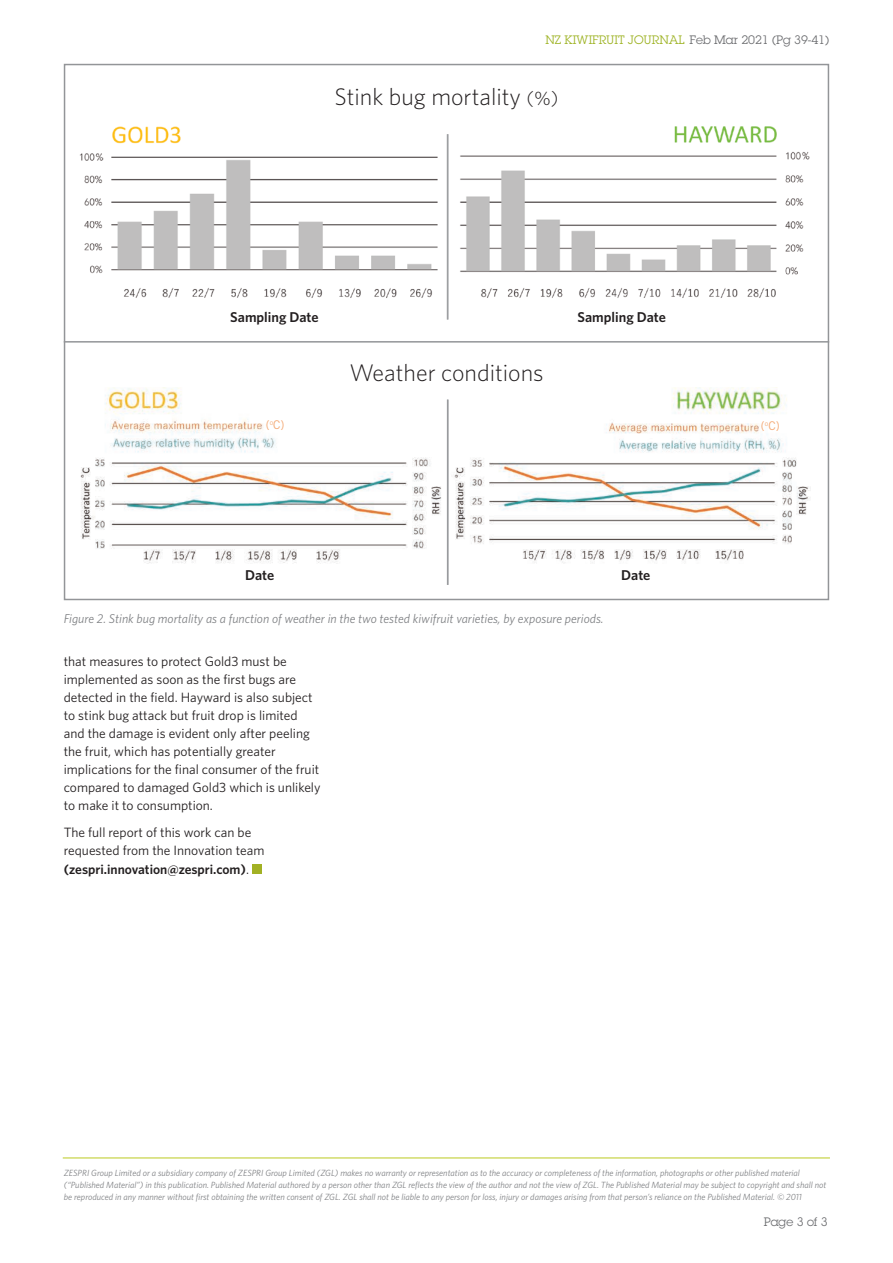
<style>
.page{position:relative;width:893px;height:1263px;background:#fff}
.page>*{position:absolute;margin:0;border:0;box-sizing:border-box;transform-origin:0 0}
.New___Photo_captions{font:300 24px "Whitney";color:#231f20}
.New___body_copy{font:600 14.25px "Whitney";color:#231f20}
.Body_copy{font:13.5px/18px "Whitney";color:#231f20}
.New___Photo_captions-2{font:italic 12.75px "Whitney";color:#808285}
.t1{font:12px "Lubalin Graph";letter-spacing:-.01em;color:#6c6d70}
.New___Photo_captions-3{font:12px "Trade Gothic LT Std";color:#f4ab78}
.New___Photo_captions-4{font:italic 9px/12px "Whitney";color:#808285}
.s1{color:#9eb325}
.s2{font-size:19.5px}
.s3{font-weight:600}
</style>
<div class="page">
<div style="left:252px;top:864px;width:10px;height:10px;background:#a2b124"></div>
<img style="left:80px;top:126px;width:730px;height:179px">
<img style="left:80px;top:387px;width:731px;height:177px">
<hr style="left:64px;top:341px;width:765px;height:2px;background:#939598">
<hr style="left:448px;top:399px;width:1px;height:186px;background:#939598">
<hr style="left:447px;top:399px;width:1px;height:186px;background:#939598">
<hr style="left:448px;top:134px;width:1px;height:186px;background:#939598">
<hr style="left:447px;top:134px;width:1px;height:186px;background:#939598">
<hr style="left:63px;top:1157px;width:767px;height:1px;background:#becc2a">
<p class="t1" style="left:545px;top:32px;width:285px"><span class="s1">NZ KIWIFRUIT JOURNAL</span> Feb Mar 2021 (Pg 39-41)</p>
<p class="New___Photo_captions" style="left:334px;top:80px;width:226px">Stink bug mortality <span class="s2">(%)</span></p>
<p class="New___body_copy" style="left:230px;top:308px;width:90px">Sampling Date</p>
<p class="New___Photo_captions" style="left:349px;top:356px;width:196px">Weather conditions</p>
<p class="New___body_copy" style="left:577px;top:308px;width:90px">Sampling Date</p>
<p class="New___Photo_captions-3" style="left:266px;top:417px;width:20px">(<sup>o</sup>C)</p>
<p class="New___Photo_captions-3" style="left:761px;top:419px;width:20px">(<sup>o</sup>C)</p>
<p class="New___body_copy" style="left:245px;top:566px;width:31px">Date</p>
<p class="New___body_copy" style="left:621px;top:566px;width:31px">Date</p>
<p class="New___Photo_captions-2" style="left:64px;top:610px;width:541px">Figure 2. Stink bug mortality as a function of weather in the two tested kiwifruit varieties, by exposure periods.</p>
<p class="Body_copy" style="left:64px;top:652px;width:258px">that measures to protect Gold3 must be implemented as soon as the first bugs are detected in the field. Hayward is also subject to stink bug attack but fruit drop is limited and the damage is evident only after peeling the fruit, which has potentially greater implications for the final consumer of the fruit compared to damaged Gold3 which is unlikely to make it to consumption.</p>
<p class="Body_copy" style="left:64px;top:823px;width:202px;line-height:18.5px">The full report of this work can be requested from the Innovation team <span class="s3">(zespri.innovation@zespri.com)</span>.</p>
<p class="New___Photo_captions-4" style="left:64px;top:1166px;width:764px">ZESPRI Group Limited or a subsidiary company of ZESPRI Group Limited (ZGL) makes no warranty or representation as to the accuracy or completeness of the information, photographs or other published material (“Published Material”) in this publication. Published Material authored by a person other than ZGL reflects the view of the author and not the view of ZGL. The Published Material may be subject to copyright and shall not be reproduced in any manner without first obtaining the written consent of ZGL. ZGL shall not be liable to any person for loss, injury or damages arising from that person’s reliance on the Published Material. © 2011</p>
<p class="t1" style="left:764px;top:1214px;width:65px">Page 3 of 3</p>
</div>
